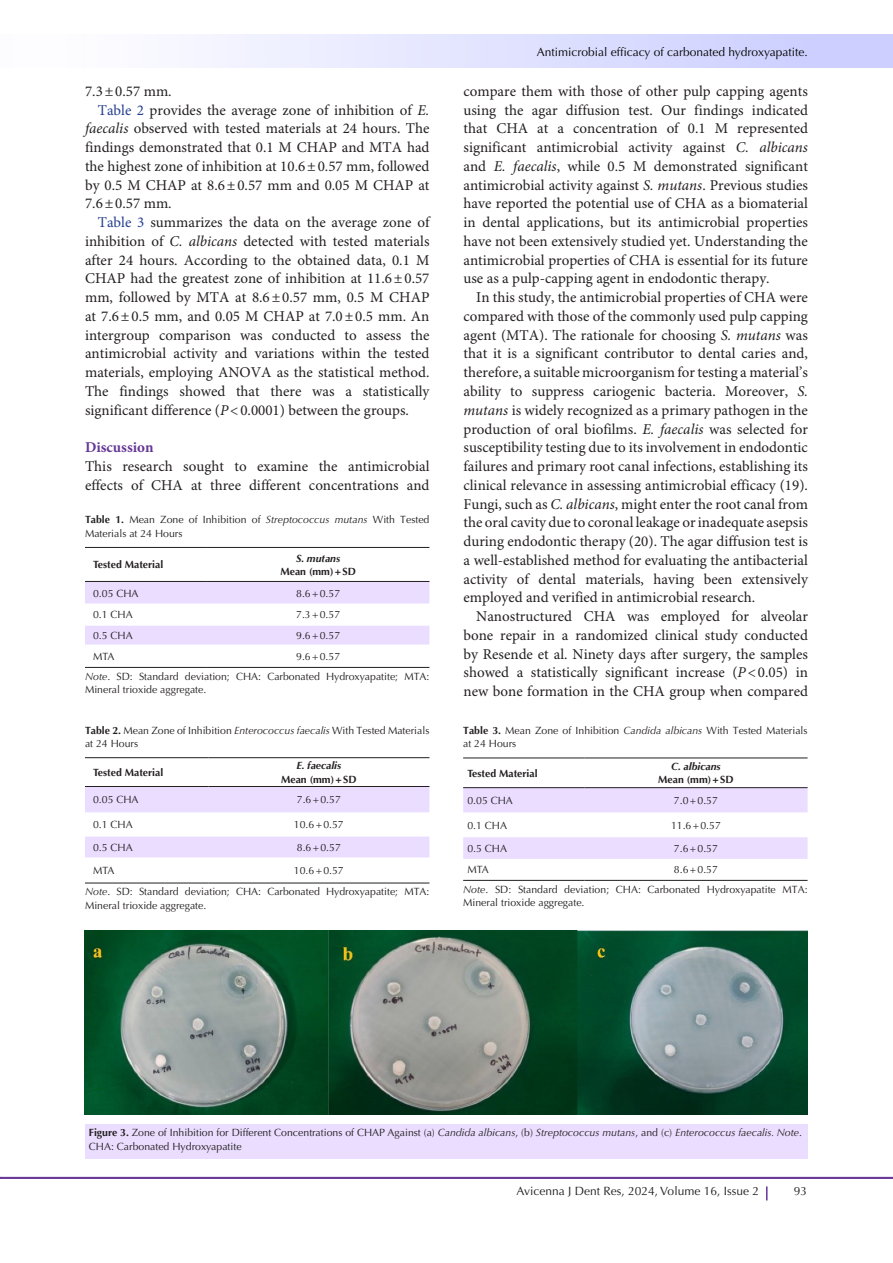
<style>
.page{position:relative;width:893px;height:1263px;background:#fff}
.page>*{position:absolute;margin:0;border:0;box-sizing:border-box;transform-origin:0 0}
.Normal__Web{font:15px/18.8px "Minion Pro";color:#231f20;text-align:justify}
.t1{font:700 15px "Minion Pro";color:#653695}
.t2{font:12px "Optima LT Std";color:#040503}
.t3{font:12px "Optima LT Std";color:#231f20}
.t4{font:10.5px/13.5px "Optima LT Std";color:#231f20}
.t5{font:700 10.5px "Optima LT Std";color:#231f20}
.t6{font:italic 700 10.5px "Optima LT Std";color:#231f20}
.s1{color:#253f8e}
.s2{font-style:italic}
.s3{font-weight:700}
</style>
<div class="page">
<hr style="left:0;top:1177px;width:893px;height:2px;background:#663695">
<div style="left:0;top:35px;width:892px;height:33px;background:linear-gradient(to right,#fff,#c9ccff)"></div>
<svg style="left:766px;top:1186px;width:1px;height:14px"></svg>
<svg style="left:85px;top:582px;width:344px;height:62px"></svg>
<hr style="left:85px;top:547px;width:122px;height:1px;background:#231f20">
<hr style="left:207px;top:547px;width:222px;height:1px;background:#231f20">
<hr style="left:85px;top:581px;width:122px;height:1px;background:#231f20">
<hr style="left:207px;top:581px;width:222px;height:1px;background:#231f20">
<hr style="left:85px;top:667px;width:122px;height:1px;background:#231f20">
<hr style="left:207px;top:667px;width:222px;height:1px;background:#231f20">
<svg style="left:85px;top:787px;width:344px;height:70px"></svg>
<hr style="left:85px;top:757px;width:123px;height:1px;background:#231f20">
<hr style="left:208px;top:757px;width:221px;height:1px;background:#231f20">
<hr style="left:85px;top:786px;width:123px;height:1px;background:#231f20">
<hr style="left:208px;top:786px;width:221px;height:1px;background:#231f20">
<hr style="left:85px;top:883px;width:123px;height:1px;background:#231f20">
<hr style="left:208px;top:883px;width:221px;height:1px;background:#231f20">
<div style="left:463px;top:788px;width:345px;height:24px;background:#eaddff"></div>
<div style="left:463px;top:837px;width:345px;height:22px;background:#eaddff"></div>
<hr style="left:463px;top:757px;width:121px;height:1px;background:#231f20">
<hr style="left:584px;top:757px;width:224px;height:1px;background:#231f20">
<hr style="left:463px;top:787px;width:121px;height:1px;background:#231f20">
<hr style="left:584px;top:787px;width:224px;height:1px;background:#231f20">
<hr style="left:463px;top:880px;width:121px;height:1px;background:#231f20">
<hr style="left:584px;top:880px;width:224px;height:1px;background:#231f20">
<div style="left:85px;top:1124px;width:723px;height:34px;background:#eaddff"></div>
<img style="left:85px;top:931px;width:723px;height:183px">
<p class="Normal__Web" style="left:85px;top:82px;width:88px">7.3±0.57 mm.</p>
<p class="Normal__Web" style="left:85px;top:101px;width:346px;text-indent:13px"><span class="s1">Table 2</span> provides the average zone of inhibition of <span class="s2">E. faecalis</span> observed with tested materials at 24 hours. The findings demonstrated that 0.1 M CHAP and MTA had the highest zone of inhibition at 10.6±0.57 mm, followed by 0.5 M CHAP at 8.6±0.57 mm and 0.05 M CHAP at 7.6±0.57 mm.</p>
<p class="Normal__Web" style="left:85px;top:214px;width:346px;text-indent:13px"><span class="s1">Table 3</span> summarizes the data on the average zone of inhibition of <span class="s2">C. albicans</span> detected with tested materials after 24 hours. According to the obtained data, 0.1 M CHAP had the greatest zone of inhibition at 11.6±0.57 mm, followed by MTA at 8.6±0.57 mm, 0.5 M CHAP at 7.6±0.5 mm, and 0.05 M CHAP at 7.0±0.5 mm. An intergroup comparison was conducted to assess the antimicrobial activity and variations within the tested materials, employing ANOVA as the statistical method.<br>The findings showed that there was a statistically significant difference (<span class="s2">P</span>&lt;0.0001) between the groups.</p>
<p class="t1" style="left:85px;top:437px;width:70px">Discussion</p>
<p class="Normal__Web" style="left:85px;top:457px;width:346px">This research sought to examine the antimicrobial effects of CHA at three different concentrations and</p>
<p class="t4" style="left:85px;top:513px;width:346px"><span class="s3">Table 1.</span> Mean Zone of Inhibition of <span class="s2">Streptococcus mutans</span> With Tested<br>Materials at 24 Hours</p>
<p class="t5" style="left:93px;top:559px;width:72px">Tested Material</p>
<p class="t6" style="left:296px;top:552px;width:46px">S. mutans</p>
<p class="t5" style="left:280px;top:565px;width:77px">Mean (mm)+SD</p>
<p class="t4" style="left:93px;top:586px;width:47px">0.05 CHA</p>
<p class="t4" style="left:296px;top:586px;width:46px">8.6+0.57</p>
<p class="t4" style="left:93px;top:608px;width:41px">0.1 CHA</p>
<p class="t4" style="left:296px;top:608px;width:46px">7.3+0.57</p>
<p class="t4" style="left:93px;top:629px;width:41px">0.5 CHA</p>
<p class="t4" style="left:296px;top:629px;width:46px">9.6+0.57</p>
<p class="t4" style="left:93px;top:649px;width:23px">MTA</p>
<p class="t4" style="left:296px;top:649px;width:46px">9.6+0.57</p>
<p class="t4" style="left:85px;top:669px;width:346px"><span class="s2">Note</span>. SD: Standard deviation; CHA: Carbonated Hydroxyapatite; MTA:<br>Mineral trioxide aggregate.</p>
<p class="t4" style="left:85px;top:723px;width:346px"><span class="s3">Table 2.</span> Mean Zone of Inhibition <span class="s2">Enterococcus faecalis</span> With Tested Materials at 24 Hours</p>
<p class="t5" style="left:93px;top:766px;width:72px">Tested Material</p>
<p class="t6" style="left:296px;top:759px;width:46px">E. faecalis</p>
<p class="t5" style="left:281px;top:773px;width:77px">Mean (mm)+SD</p>
<p class="t4" style="left:93px;top:793px;width:47px">0.05 CHA</p>
<p class="t4" style="left:297px;top:793px;width:46px">7.6+0.57</p>
<p class="t4" style="left:93px;top:818px;width:41px">0.1 CHA</p>
<p class="t4" style="left:294px;top:818px;width:51px">10.6+0.57</p>
<p class="t4" style="left:93px;top:841px;width:41px">0.5 CHA</p>
<p class="t4" style="left:297px;top:841px;width:46px">8.6+0.57</p>
<p class="t4" style="left:93px;top:864px;width:23px">MTA</p>
<p class="t4" style="left:294px;top:864px;width:51px">10.6+0.57</p>
<p class="t4" style="left:85px;top:885px;width:346px"><span class="s2">Note</span>. SD: Standard deviation; CHA: Carbonated Hydroxyapatite; MTA:<br>Mineral trioxide aggregate.</p>
<p class="t2" style="left:537px;top:45px;width:273px">Antimicrobial efficacy of carbonated hydroxyapatite.</p>
<p class="Normal__Web" style="left:463px;top:82px;width:346px">compare them with those of other pulp capping agents using the agar diffusion test. Our findings indicated that CHA at a concentration of 0.1 M represented significant antimicrobial activity against <span class="s2">C. albicans </span>and <span class="s2">E. faecalis</span>, while 0.5 M demonstrated significant antimicrobial activity against <span class="s2">S. mutans</span>. Previous studies have reported the potential use of CHA as a biomaterial in dental applications, but its antimicrobial properties have not been extensively studied yet. Understanding the antimicrobial properties of CHA is essential for its future use as a pulp-capping agent in endodontic therapy.</p>
<p class="Normal__Web" style="left:463px;top:289px;width:346px;text-indent:13px">In this study, the antimicrobial properties of CHA were compared with those of the commonly used pulp capping agent (MTA). The rationale for choosing <span class="s2">S. mutans</span> was that it is a significant contributor to dental caries and, therefore, a suitable microorganism for testing a material’s ability to suppress cariogenic bacteria. Moreover, <span class="s2">S. mutans</span> is widely recognized as a primary pathogen in the production of oral biofilms. <span class="s2">E. faecalis</span> was selected for susceptibility testing due to its involvement in endodontic failures and primary root canal infections, establishing its clinical relevance in assessing antimicrobial efficacy (19).<br>Fungi, such as <span class="s2">C. albicans</span>, might enter the root canal from the oral cavity due to coronal leakage or inadequate asepsis during endodontic therapy (20). The agar diffusion test is a well-established method for evaluating the antibacterial activity of dental materials, having been extensively employed and verified in antimicrobial research.</p>
<p class="Normal__Web" style="left:463px;top:607px;width:346px;text-indent:13px">Nanostructured CHA was employed for alveolar bone repair in a randomized clinical study conducted by Resende et al. Ninety days after surgery, the samples showed a statistically significant increase (<span class="s2">P</span>&lt;0.05) in new bone formation in the CHA group when compared</p>
<p class="t4" style="left:463px;top:724px;width:346px"><span class="s3">Table 3.</span> Mean Zone of Inhibition <span class="s2">Candida albicans</span> With Tested Materials at 24 Hours</p>
<p class="t5" style="left:467px;top:767px;width:72px">Tested Material</p>
<p class="t6" style="left:671px;top:760px;width:51px">C. albicans</p>
<p class="t5" style="left:658px;top:774px;width:77px">Mean (mm)+SD</p>
<p class="t4" style="left:467px;top:794px;width:47px">0.05 CHA</p>
<p class="t4" style="left:674px;top:794px;width:46px">7.0+0.57</p>
<p class="t4" style="left:467px;top:818px;width:41px">0.1 CHA</p>
<p class="t4" style="left:671px;top:818px;width:51px">11.6+0.57</p>
<p class="t4" style="left:467px;top:842px;width:41px">0.5 CHA</p>
<p class="t4" style="left:674px;top:842px;width:46px">7.6+0.57</p>
<p class="t4" style="left:467px;top:863px;width:23px">MTA</p>
<p class="t4" style="left:674px;top:863px;width:46px">8.6+0.57</p>
<p class="t4" style="left:463px;top:882px;width:346px"><span class="s2">Note</span>. SD: Standard deviation; CHA: Carbonated Hydroxyapatite MTA:<br>Mineral trioxide aggregate.</p>
<p class="t4" style="left:89px;top:1126px;width:715px"><span class="s3">Figure 3.</span> Zone of Inhibition for Different Concentrations of CHAP Against (a) <span class="s2">Candida albicans</span>, (b) <span class="s2">Streptococcus mutans</span>, and (c) <span class="s2">Enterococcus faecalis. Note</span>.<br>CHA: Carbonated Hydroxyapatite</p>
<p class="t3" style="left:517px;top:1184px;width:244px">Avicenna J Dent Res, 2024, Volume 16, Issue 2</p>
<p class="t3" style="left:794px;top:1184px;width:15px">93</p>
</div>
